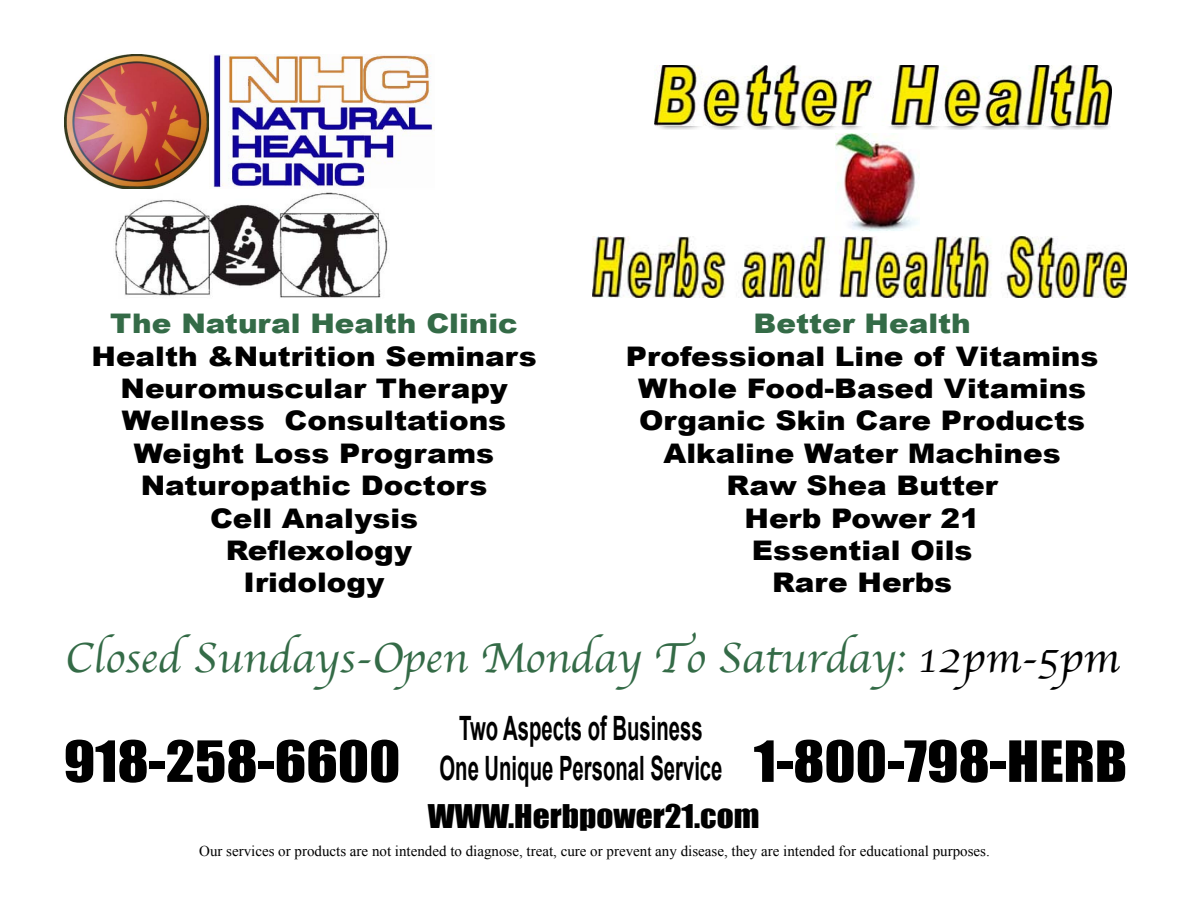
<style>
.page{position:relative;width:1188px;height:918px;background:#fff}
.page>*{position:absolute;margin:0;border:0;box-sizing:border-box;transform-origin:0 0}
.t1{font:52.5px "Impact";color:#000;scale:1.11 1}
.t2{font:43.95px "Apple Chancery";color:#346b47}
.t3{font:700 33.6px/40.2px "Arial";color:#000;text-align:center;scale:.6 1}
.t4{font:30px "Impact";color:#000;scale:1.11 1}
.t5{font:900 27px/32.4px "Arial";color:#000;text-align:center;scale:1.09 1}
.t6{font:900 27px "Arial";color:#346b47;scale:1.09 1}
.t7{font:15px "Times New Roman";color:#000}
.s1{color:#000}
</style>
<div class="page">
<img style="left:208px;top:54px;width:226px;height:135px">
<img style="left:65px;top:54px;width:143px;height:135px">
<img style="left:115px;top:192px;width:273px;height:106px">
<img style="left:835px;top:134px;width:85px;height:97px">
<img style="left:656px;top:125px;width:454px;height:4px">
<img style="left:592px;top:237px;width:535px;height:60px">
<img style="left:655px;top:66px;width:456px;height:59px">
<p class="t6" style="left:110px;top:304px;width:375px">The Natural Health Clinic</p>
<p class="t5" style="left:92px;top:339px;width:410px">Health &amp;Nutrition Seminars<br>Neuromuscular Therapy<br>Wellness Consultations<br>Weight Loss Programs<br>Naturopathic Doctors<br>Cell Analysis<br>Reflexology<br>Iridology</p>
<p class="t6" style="left:754px;top:304px;width:201px">Better Health</p>
<p class="t5" style="left:626px;top:339px;width:435px">Professional Line of Vitamins<br>Whole Food-Based Vitamins<br>Organic Skin Care Products<br>Alkaline Water Machines<br>Raw Shea Butter<br>Herb Power 21<br>Essential Oils<br>Rare Herbs</p>
<h2 class="t2" style="left:65px;top:623px;width:1057px">Closed Sundays-Open Monday To Saturday: <span class="s1">12pm-5pm</span></h2>
<p class="t3" style="left:440px;top:709px;width:473px">Two Aspects of Business<br>One Unique Personal Service</p>
<p class="t4" style="left:428px;top:793px;width:300px">WWW.Herbpower21.com</p>
<p class="t7" style="left:199px;top:841px;width:792px">Our services or products are not intended to diagnose, treat, cure or prevent any disease, they are intended for educational purposes.</p>
<h1 class="t1" style="left:64px;top:721px;width:305px">918-258-6600</h1>
<h1 class="t1" style="left:754px;top:721px;width:338px">1-800-798-HERB</h1>
</div>
